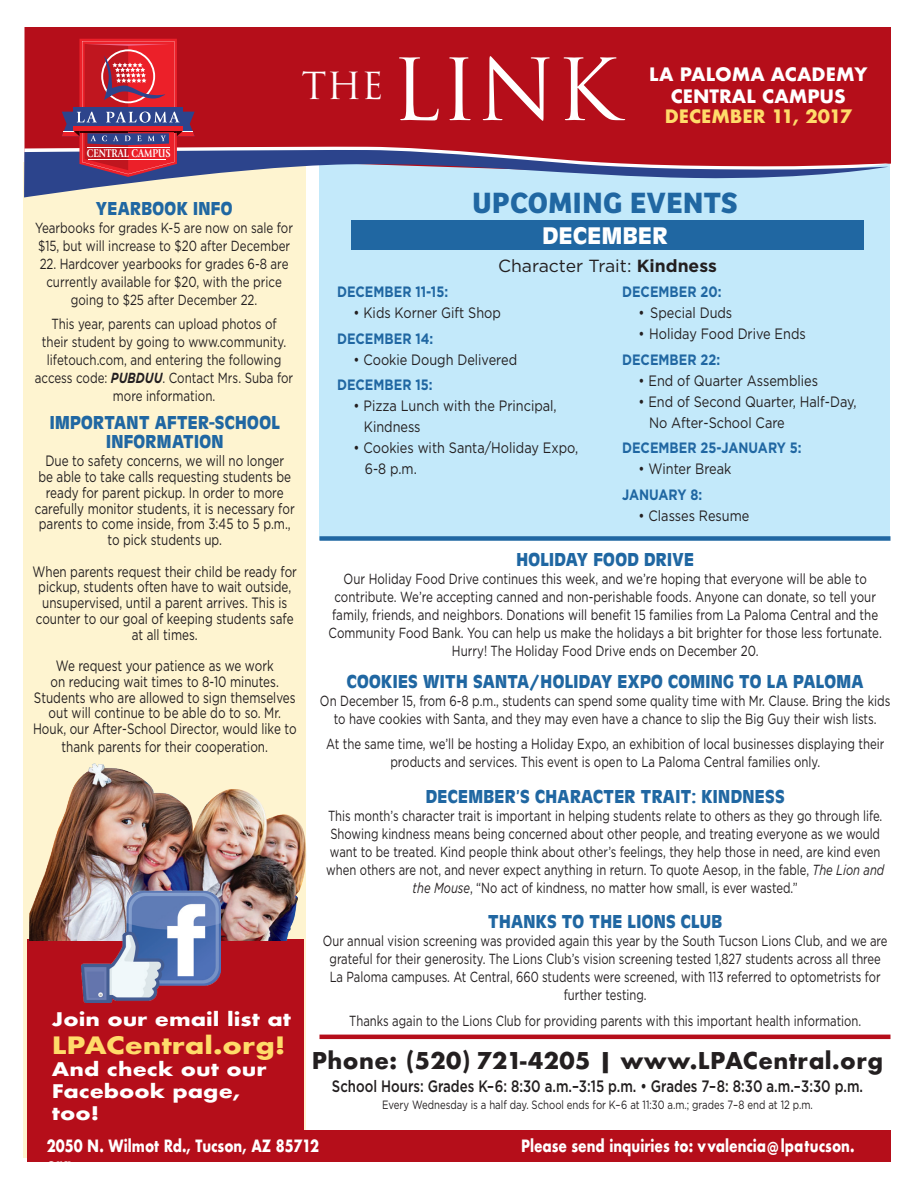
<style>
.page{position:relative;width:918px;height:1188px;background:#fff}
.page>*{position:absolute;margin:0;border:0;box-sizing:border-box;transform-origin:0 0}
.copy{font:83.1px "Trajan";color:#fff}
.copy-2{font:36.3px "Trajan";color:#fff}
.copy-3{font:700 30.45px "Bree";letter-spacing:.02em;color:#2067a2}
.copy-4{font:700 25.05px "Antique Oli T";letter-spacing:.02em;color:#fff}
.t1{font:700 23.25px "Futura";color:#ffdb6a;scale:1.2 1}
.Headers{font:700 22.5px "Futura";letter-spacing:.02em;color:#231f20}
.Headers-2{font:700 19.5px/19.5px "Antique Oli T";letter-spacing:.02em;color:#2067a2;text-align:center;scale:.92 1}
.t2{font:700 18.3px/21.9px "Futura";color:#fff;scale:1.2 1}
.t3{font:700 18px/22.5px "Futura";color:#fff;text-align:center}
.t4{font:700 18px "Futura";color:#ffdb6a}
.copy-5{font:17.55px "Gotham";color:#231f20}
.Headers-3{font:700 16.5px "Futura";color:#fff;scale:.8 1}
.copy-6{font:500 16.5px "Gotham";color:#231f20;scale:.8 1}
.copy-7{font:15px/15.8px "Gotham";color:#231f20;text-align:center;scale:.78 1}
.copy-8{font:15px "Gotham";color:#231f20;scale:.85 1}
.copy-9{font:700 15px "Gotham";color:#2067a2;scale:.85 1}
.copy-10{font:14.7px/18px "Gotham";color:#231f20;text-align:center;scale:.77 1}
.copy-11{font:14.7px/18px "Gotham";color:#231f20;text-align:center;scale:.79 1}
.copy-12{font:14.7px/18px "Gotham";color:#231f20;text-align:center;scale:.78 1}
.copy-13{font:12px "Gotham";color:#231f20;scale:.8 1}
.t5{font:700 11.85px "Giovanni";color:#fff;scale:.81 1}
.s1{font-weight:700;font-style:italic}
.s2{font-weight:700}
.s3{font-style:italic}
</style>
<div class="page">
<div style="left:24px;top:162px;width:282px;height:995px;background:#fef4d0"></div>
<div style="left:320px;top:153px;width:570px;height:387px;background:#c3e9fa"></div>
<hr style="left:320px;top:1035px;width:570px;height:4px;background:#b50e1a">
<div style="left:24px;top:27px;width:867px;height:137px;background:#b50e1a"></div>
<svg style="left:24px;top:36px;width:865px;height:161px"></svg>
<hr style="left:87px;top:147px;width:83px;height:1px;background:#fff">
<hr style="left:89px;top:160px;width:77px;height:1px;background:#fff">
<div style="left:27px;top:940px;width:277px;height:208px;background:#b50e1a"></div>
<img style="left:27px;top:763px;width:279px;height:178px">
<img style="left:81px;top:889px;width:139px;height:113px">
<div style="left:27px;top:1130px;width:863px;height:32px;background:#b50e1a"></div>
<div style="left:320px;top:536px;width:570px;height:5px;background:#2067a2"></div>
<div style="left:351px;top:220px;width:513px;height:29px;background:#2067a2"></div>
<p class="t5" style="left:87px;top:146px;width:105px">CENTRAL CAMPUS</p>
<p class="copy-2" style="left:302px;top:64px;width:84px">the</p>
<p class="copy" style="left:392px;top:40px;width:229px">Link</p>
<p class="t3" style="left:649px;top:63px;width:220px">LA PALOMA ACADEMY<br>CENTRAL CAMPUS</p>
<p class="t4" style="left:665px;top:103px;width:189px">DECEMBER 11, 2017</p>
<p class="Headers-2" style="left:96px;top:199px;width:150px">YEARBOOK INFO</p>
<p class="copy-11" style="left:35px;top:219px;width:328px;text-align:left">Yearbooks for grades K-5 are now on sale for $15, but will increase to $20 after December</p>
<p class="copy-11" style="left:40px;top:255px;width:317px">22. Hardcover yearbooks for grades 6-8 are currently available for $20, with the price going to $25 after December 22.</p>
<p class="copy-11" style="left:35px;top:315px;width:329px">This year, parents can upload photos of<br>their student by going to www.community. lifetouch.com, and entering the following access code: <span class="s1">PUBDUU</span>. Contact Mrs. Suba for more information.</p>
<p class="Headers-2" style="left:50px;top:412px;width:252px">IMPORTANT AFTER-SCHOOL<br>INFORMATION</p>
<p class="copy-7" style="left:35px;top:453px;width:335px">Due to safety concerns, we will no longer<br>be able to take calls requesting students be ready for parent pickup. In order to more carefully monitor students, it is necessary for parents to come inside, from 3:45 to 5 p.m., to pick students up.</p>
<p class="copy-7" style="left:33px;top:563px;width:341px">When parents request their child be ready for pickup, students often have to wait outside, unsupervised, until a parent arrives. This is counter to our goal of keeping students safe at all times.</p>
<p class="copy-7" style="left:33px;top:658px;width:339px">We request your patience as we work<br>on reducing wait times to 8-10 minutes.<br>Students who are allowed to sign themselves out will continue to be able do to so. Mr.<br>Houk, our After-School Director, would like to</p>
<p class="copy-7" style="left:62px;top:739px;width:266px">thank parents for their cooperation.</p>
<p class="t2" style="left:52px;top:1009px;width:201px">Join our email list at</p>
<p class="t1" style="left:52px;top:1029px;width:196px">LPACentral.org!</p>
<p class="t2" style="left:52px;top:1058px;width:181px">And check out our</p>
<p class="t2" style="left:52px;top:1080px;width:159px">Facebook page, too!</p>
<p class="copy-3" style="left:472px;top:184px;width:267px">UPCOMING EVENTS</p>
<p class="copy-4" style="left:542px;top:222px;width:127px">DECEMBER</p>
<p class="copy-5" style="left:498px;top:256px;width:220px">Character Trait: <span class="s2">Kindness</span></p>
<p class="copy-9" style="left:337px;top:283px;width:132px">DECEMBER 11-15:</p>
<p class="copy-8" style="left:354px;top:305px;width:175px">• Kids Korner Gift Shop</p>
<p class="copy-9" style="left:337px;top:330px;width:115px">DECEMBER 14:</p>
<p class="copy-8" style="left:354px;top:351px;width:194px">• Cookie Dough Delivered</p>
<p class="copy-9" style="left:337px;top:376px;width:114px">DECEMBER 15:</p>
<p class="copy-8" style="left:354px;top:398px;width:240px">• Pizza Lunch with the Principal,</p>
<p class="copy-8" style="left:364px;top:419px;width:68px">Kindness</p>
<p class="copy-8" style="left:354px;top:440px;width:266px">• Cookies with Santa/Holiday Expo,</p>
<p class="copy-8" style="left:365px;top:461px;width:63px">6-8 p.m.</p>
<p class="copy-9" style="left:622px;top:283px;width:118px">DECEMBER 20:</p>
<p class="copy-8" style="left:639px;top:305px;width:112px">• Special Duds</p>
<p class="copy-8" style="left:639px;top:326px;width:198px">• Holiday Food Drive Ends</p>
<p class="copy-9" style="left:622px;top:351px;width:117px">DECEMBER 22:</p>
<p class="copy-8" style="left:639px;top:372px;width:213px">• End of Quarter Assemblies</p>
<p class="copy-8" style="left:639px;top:393px;width:258px">• End of Second Quarter, Half-Day,</p>
<p class="copy-8" style="left:649px;top:414px;width:161px">No After-School Care</p>
<p class="copy-9" style="left:622px;top:439px;width:213px">DECEMBER 25-JANUARY 5:</p>
<p class="copy-8" style="left:639px;top:461px;width:111px">• Winter Break</p>
<p class="copy-9" style="left:622px;top:486px;width:96px">JANUARY 8:</p>
<p class="copy-8" style="left:639px;top:507px;width:132px">• Classes Resume</p>
<p class="Headers-2" style="left:516px;top:550px;width:195px">HOLIDAY FOOD DRIVE</p>
<p class="copy-11" style="left:329px;top:570px;width:702px">Our Holiday Food Drive continues this week, and we’re hoping that everyone will be able to contribute. We’re accepting canned and non-perishable foods. Anyone can donate, so tell your family, friends, and neighbors. Donations will benefit 15 families from La Paloma Central and the Community Food Bank. You can help us make the holidays a bit brighter for those less fortunate.<br>Hurry! The Holiday Food Drive ends on December 20.</p>
<p class="Headers-2" style="left:347px;top:671px;width:563px">COOKIES WITH SANTA/HOLIDAY EXPO COMING TO LA PALOMA</p>
<p class="copy-12" style="left:320px;top:691px;width:733px">On December 15, from 6-8 p.m., students can spend some quality time with Mr. Clause. Bring the kids to have cookies with Santa, and they may even have a chance to slip the Big Guy their wish lists.</p>
<p class="copy-12" style="left:326px;top:735px;width:717px">At the same time, we’ll be hosting a Holiday Expo, an exhibition of local businesses displaying their products and services. This event is open to La Paloma Central families only.</p>
<p class="Headers-2" style="left:426px;top:787px;width:392px">DECEMBER’S CHARACTER TRAIT: KINDNESS</p>
<p class="copy-10" style="left:326px;top:807px;width:726px">This month’s character trait is important in helping students relate to others as they go through life.<br>Showing kindness means being concerned about other people, and treating everyone as we would want to be treated. Kind people think about other’s feelings, they help those in need, are kind even when others are not, and never expect anything in return. To quote Aesop, in the fable, <span class="s3">The Lion and the Mouse</span>, “No act of kindness, no matter how small, is ever wasted.”</p>
<p class="Headers-2" style="left:488px;top:912px;width:256px">THANKS TO THE LIONS CLUB</p>
<p class="copy-10" style="left:323px;top:932px;width:735px">Our annual vision screening was provided again this year by the South Tucson Lions Club, and we are grateful for their generosity. The Lions Club’s vision screening tested 1,827 students across all three La Paloma campuses. At Central, 660 students were screened, with 113 referred to optometrists for further testing.</p>
<p class="copy-10" style="left:349px;top:1011px;width:666px">Thanks again to the Lions Club for providing parents with this important health information.</p>
<p class="Headers" style="left:312px;top:1044px;width:573px">Phone: (520) 721-4205 | www.LPACentral.org</p>
<p class="copy-6" style="left:332px;top:1077px;width:666px">School Hours: Grades K–6: 8:30 a.m.–3:15 p.m. • Grades 7–8: 8:30 a.m.–3:30 p.m.</p>
<p class="copy-13" style="left:382px;top:1098px;width:540px">Every Wednesday is a half day. School ends for K–6 at 11:30 a.m.; grades 7–8 end at 12 p.m.</p>
<p class="Headers-3" style="left:47px;top:1134px;width:342px">2050 N. Wilmot Rd., Tucson, AZ 85712</p>
<p class="Headers-3" style="left:521px;top:1134px;width:418px">Please send inquiries to: vvalencia@ lpatucson.</p>
<p class="Headers-3" style="left:47px;top:1152px;width:32px">org</p>
</div>
